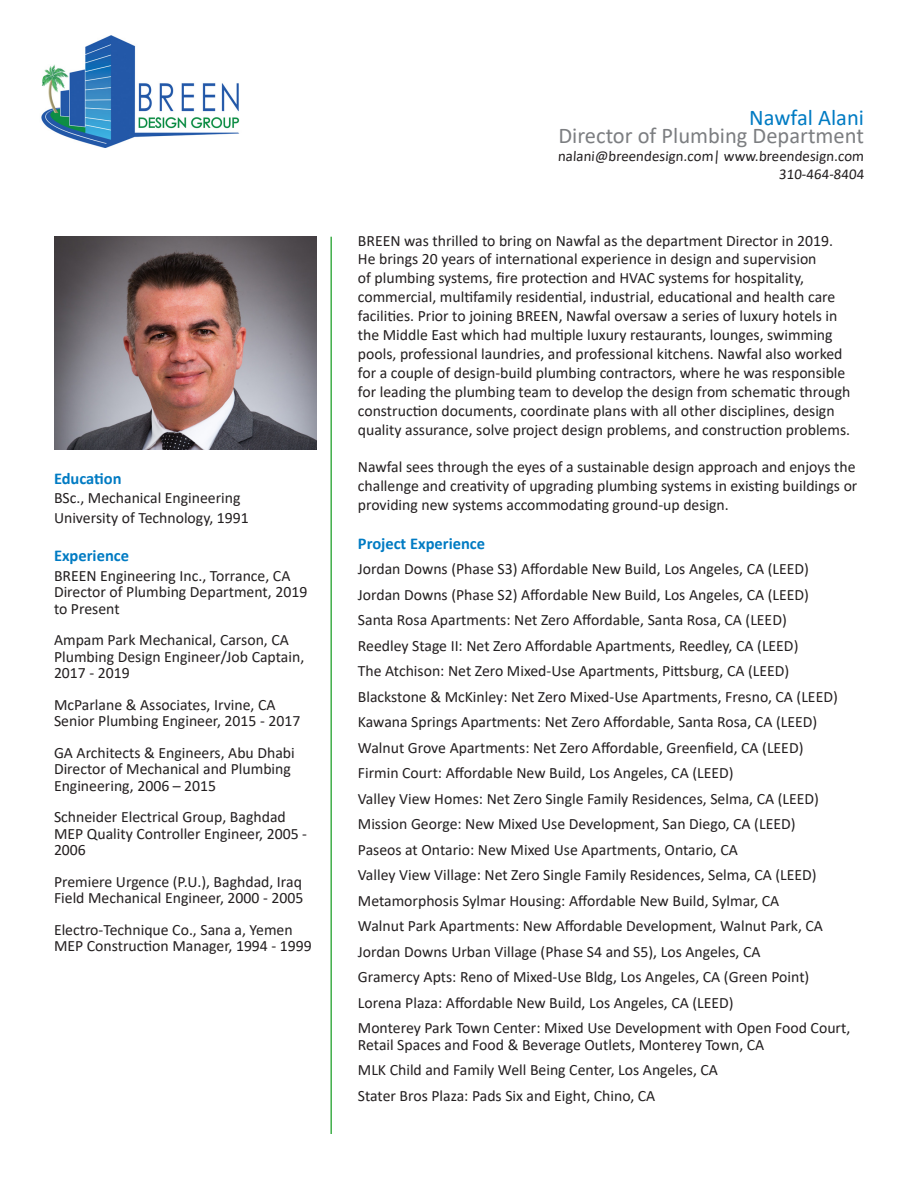
<style>
.page{position:relative;width:918px;height:1188px;background:#fff}
.page>*{position:absolute;margin:0;border:0;box-sizing:border-box;transform-origin:0 0}
.t1{font:22.5px "Calibri";color:#7c7e81}
.t2{font:22.5px "Calibri";color:#007bc3}
.t3{font:700 16.5px "Calibri";color:#007bc3}
.t4{font:15.75px/18.9px "Calibri";color:#231f20}
.t5{font:15px "Calibri";color:#231f20}
</style>
<div class="page">
<img style="left:54px;top:237px;width:263px;height:212px">
<img style="left:41px;top:36px;width:199px;height:112px">
<hr style="left:330px;top:237px;width:2px;height:897px;background:#40ae49">
<p class="t3" style="left:54px;top:467px;width:69px">Education</p>
<p class="t4" style="left:54px;top:488px;width:188px">BSc., Mechanical Engineering</p>
<p class="t4" style="left:54px;top:508px;width:196px">University of Technology, 1991</p>
<p class="t3" style="left:54px;top:544px;width:77px">Experience</p>
<p class="t4" style="left:54px;top:567px;width:255px;line-height:16.5px">BREEN Engineering Inc., Torrance, CA<br>Director of Plumbing Department, 2019 to Present</p>
<p class="t4" style="left:54px;top:632px;width:252px;line-height:16.5px">Ampam Park Mechanical, Carson, CA<br>Plumbing Design Engineer/Job Captain,<br>2017 - 2019</p>
<p class="t4" style="left:54px;top:696px;width:248px;line-height:16.5px">McParlane &amp; Associates, Irvine, CA<br>Senior Plumbing Engineer, 2015 - 2017</p>
<p class="t4" style="left:54px;top:744px;width:242px;line-height:16.5px">GA Architects &amp; Engineers, Abu Dhabi<br>Director of Mechanical and Plumbing<br>Engineering, 2006 – 2015</p>
<p class="t4" style="left:54px;top:809px;width:255px;line-height:16.5px">Schneider Electrical Group, Baghdad<br>MEP Quality Controller Engineer, 2005 -<br>2006</p>
<p class="t4" style="left:54px;top:873px;width:251px;line-height:16.5px">Premiere Urgence (P.U.), Baghdad, Iraq<br>Field Mechanical Engineer, 2000 - 2005</p>
<p class="t4" style="left:54px;top:921px;width:259px;line-height:16.5px">Electro-Technique Co., Sana a, Yemen<br>MEP Construction Manager, 1994 - 1999</p>
<p class="t2" style="left:749px;top:102px;width:116px">Nawfal Alani</p>
<p class="t1" style="left:558px;top:120px;width:307px">Director of Plumbing Department</p>
<p class="t5" style="left:558px;top:145px;width:309px">nalani@breendesign.com| www.breendesign.com</p>
<p class="t5" style="left:779px;top:163px;width:88px">310-464-8404</p>
<p class="t4" style="left:358px;top:230px;width:494px">BREEN was thrilled to bring on Nawfal as the department Director in 2019.<br>He brings 20 years of international experience in design and supervision<br>of plumbing systems, fire protection and HVAC systems for hospitality, commercial, multifamily residential, industrial, educational and health care facilities. Prior to joining BREEN, Nawfal oversaw a series of luxury hotels in the Middle East which had multiple luxury restaurants, lounges, swimming pools, professional laundries, and professional kitchens. Nawfal also worked for a couple of design-build plumbing contractors, where he was responsible for leading the plumbing team to develop the design from schematic through construction documents, coordinate plans with all other disciplines, design quality assurance, solve project design problems, and construction problems.</p>
<p class="t4" style="left:358px;top:457px;width:501px">Nawfal sees through the eyes of a sustainable design approach and enjoys the challenge and creativity of upgrading plumbing systems in existing buildings or providing new systems accommodating ground-up design.</p>
<p class="t3" style="left:358px;top:532px;width:129px">Project Experience</p>
<p class="t4" style="left:358px;top:559px;width:453px">Jordan Downs (Phase S3) Affordable New Build, Los Angeles, CA (LEED)</p>
<p class="t4" style="left:358px;top:585px;width:453px">Jordan Downs (Phase S2) Affordable New Build, Los Angeles, CA (LEED)</p>
<p class="t4" style="left:358px;top:610px;width:430px">Santa Rosa Apartments: Net Zero Affordable, Santa Rosa, CA (LEED)</p>
<p class="t4" style="left:358px;top:636px;width:442px">Reedley Stage II: Net Zero Affordable Apartments, Reedley, CA (LEED)</p>
<p class="t4" style="left:358px;top:661px;width:433px">The Atchison: Net Zero Mixed-Use Apartments, Pittsburg, CA (LEED)</p>
<p class="t4" style="left:358px;top:687px;width:481px">Blackstone &amp; McKinley: Net Zero Mixed-Use Apartments, Fresno, CA (LEED)</p>
<p class="t4" style="left:358px;top:712px;width:461px">Kawana Springs Apartments: Net Zero Affordable, Santa Rosa, CA (LEED)</p>
<p class="t4" style="left:358px;top:738px;width:447px">Walnut Grove Apartments: Net Zero Affordable, Greenfield, CA (LEED)</p>
<p class="t4" style="left:358px;top:763px;width:377px">Firmin Court: Affordable New Build, Los Angeles, CA (LEED)</p>
<p class="t4" style="left:358px;top:789px;width:463px">Valley View Homes: Net Zero Single Family Residences, Selma, CA (LEED)</p>
<p class="t4" style="left:358px;top:814px;width:439px">Mission George: New Mixed Use Development, San Diego, CA (LEED)</p>
<p class="t4" style="left:358px;top:840px;width:382px">Paseos at Ontario: New Mixed Use Apartments, Ontario, CA</p>
<p class="t4" style="left:358px;top:865px;width:460px">Valley View Village: Net Zero Single Family Residences, Selma, CA (LEED)</p>
<p class="t4" style="left:358px;top:891px;width:423px">Metamorphosis Sylmar Housing: Affordable New Build, Sylmar, CA</p>
<p class="t4" style="left:358px;top:916px;width:467px">Walnut Park Apartments: New Affordable Development, Walnut Park, CA</p>
<p class="t4" style="left:358px;top:942px;width:404px">Jordan Downs Urban Village (Phase S4 and S5), Los Angeles, CA</p>
<p class="t4" style="left:358px;top:967px;width:453px">Gramercy Apts: Reno of Mixed-Use Bldg, Los Angeles, CA (Green Point)</p>
<p class="t4" style="left:358px;top:993px;width:377px">Lorena Plaza: Affordable New Build, Los Angeles, CA (LEED)</p>
<p class="t4" style="left:358px;top:1019px;width:494px;line-height:16.5px">Monterey Park Town Center: Mixed Use Development with Open Food Court,<br>Retail Spaces and Food &amp; Beverage Outlets, Monterey Town, CA</p>
<p class="t4" style="left:358px;top:1060px;width:362px">MLK Child and Family Well Being Center, Los Angeles, CA</p>
<p class="t4" style="left:358px;top:1086px;width:299px">Stater Bros Plaza: Pads Six and Eight, Chino, CA</p>
</div>
